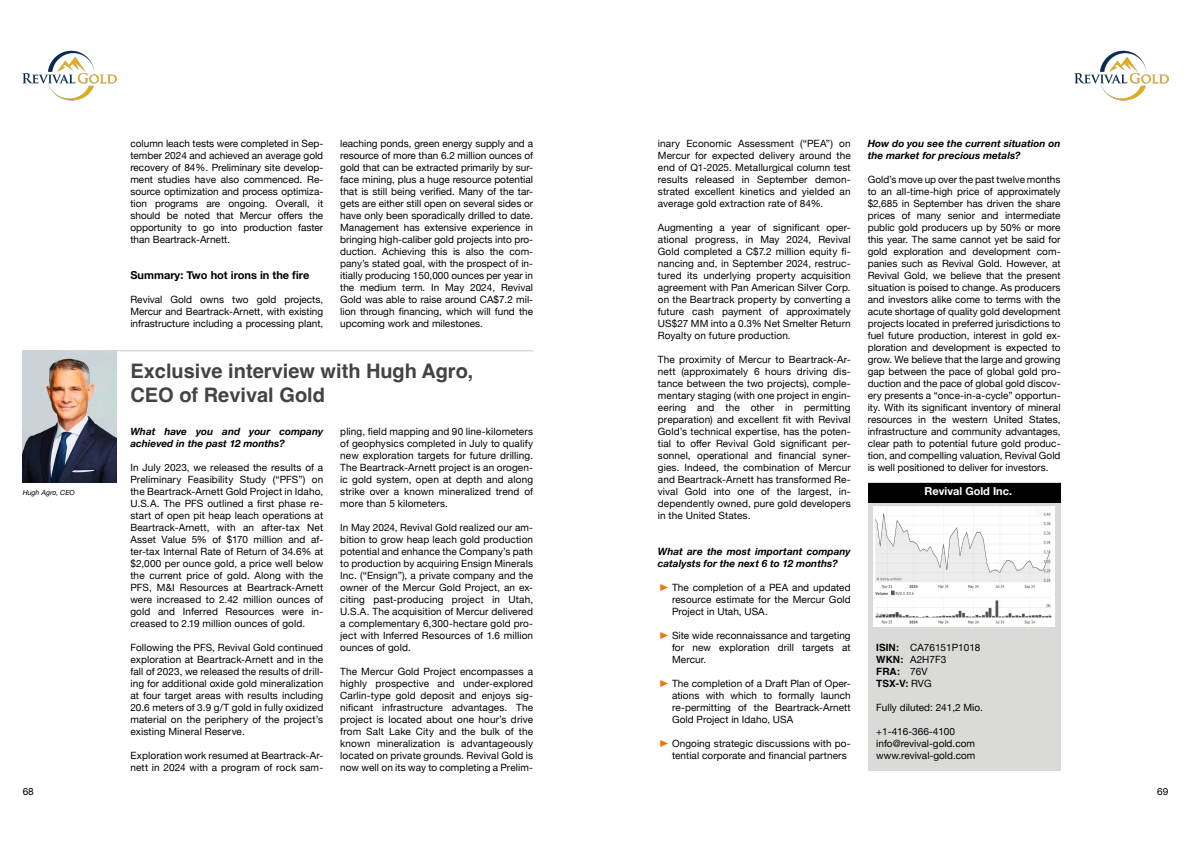
<style>
.page{position:relative;width:1191px;height:842px;background:#fff}
.page>*{position:absolute;margin:0;border:0;box-sizing:border-box;transform-origin:0 0}
.t1{font:700 20px/24px "Helvetica";color:#424347}
.t2{font:700 11px "Helvetica Neue";color:#000}
.t3{font:700 11px "Helvetica Neue";color:#fff}
.t4{font:10px/12px "Helvetica Neue";letter-spacing:.005em;color:#000;text-align:justify}
.t5{font:italic 700 10px/12px "Helvetica Neue";color:#000}
.t6{font:700 10px/12px "Helvetica";color:#000}
.t7{font:italic 7px "Helvetica Neue";color:#000}
.s1{font-family:"Helvetica";font-weight:700}
.s2{font-family:"Helvetica Neue";font-weight:400}
</style>
<div class="page">
<div style="left:867px;top:483px;width:193px;height:288px;background:#dadad9"></div>
<div style="left:867px;top:483px;width:193px;height:20px;background:#000"></div>
<img style="left:873px;top:507px;width:181px;height:120px">
<hr style="left:23px;top:350px;width:510px;height:1px;background:#c5c5c5">
<img style="left:1074px;top:51px;width:94px;height:50px">
<img style="left:23px;top:51px;width:93px;height:50px">
<img style="left:23px;top:351px;width:93px;height:132px">
<p class="t7" style="left:23px;top:487px;width:54px">Hugh Agro, CEO</p>
<p class="t4" style="left:130px;top:138px;width:194px">column leach tests were completed in Sep&shy;tember 2024 and achieved an average gold recovery of 84%. Preliminary site develop&shy;ment studies have also commenced. Re&shy;source optimization and process optimiza&shy;tion programs are ongoing. Overall, it should be noted that Mercur offers the opportunity to go into production faster than Beartrack-Arnett.</p>
<p class="t2" style="left:130px;top:266px;width:180px">Summary: Two hot irons in the fire</p>
<p class="t4" style="left:130px;top:294px;width:194px">Revival Gold owns two gold projects, Mercur and Beartrack-Arnett, with existing infrastructure including a processing plant,</p>
<p class="t4" style="left:340px;top:138px;width:194px">leaching ponds, green energy supply and a resource of more than 6.2 million ounces of gold that can be extracted primarily by sur&shy;face mining, plus a huge resource potential that is still being verified. Many of the tar&shy;gets are either still open on several sides or have only been sporadically drilled to date.<br>Management has extensive experience in bringing high-caliber gold projects into pro&shy;duction. Achieving this is also the com&shy;pany’s stated goal, with the prospect of in&shy;itially producing 150,000 ounces per year in the medium term. In May 2024, Revival Gold was able to raise around CA$7.2 mil&shy;lion through financing, which will fund the upcoming work and milestones.</p>
<h1 class="t1" style="left:130px;top:361px;width:344px">Exclusive interview with Hugh Agro,<br>CEO of Revival Gold</h1>
<p class="t5" style="left:130px;top:426px;width:194px">What have you and your company achieved in the past 12 months?</p>
<p class="t4" style="left:130px;top:462px;width:194px">In July 2023, we released the results of a Preliminary Feasibility Study (“PFS”) on the Beartrack-Arnett Gold Project in Idaho, U.S.A. The PFS outlined a first phase re&shy;start of open pit heap leach operations at Beartrack-Arnett, with an after-tax Net Asset Value 5% of $170 million and af&shy;ter-tax Internal Rate of Return of 34.6% at $2,000 per ounce gold, a price well below the current price of gold. Along with the PFS, M&amp;I Resources at Beartrack-Arnett were increased to 2.42 million ounces of gold and Inferred Resources were in&shy;creased to 2.19 million ounces of gold.</p>
<p class="t4" style="left:130px;top:642px;width:194px">Following the PFS, Revival Gold continued exploration at Beartrack-Arnett and in the fall of 2023, we released the results of drill&shy;ing for additional oxide gold mineralization at four target areas with results including 20.6 meters of 3.9 g/T gold in fully oxidized material on the periphery of the project’s existing Mineral Reserve.</p>
<p class="t4" style="left:130px;top:750px;width:194px">Exploration work resumed at Beartrack-Ar&shy;nett in 2024 with a program of rock sam-</p>
<p class="t4" style="left:340px;top:426px;width:194px">pling, field mapping and 90 line-kilometers of geophysics completed in July to qualify new exploration targets for future drilling.<br>The Beartrack-Arnett project is an orogen&shy;ic gold system, open at depth and along strike over a known mineralized trend of more than 5 kilometers.</p>
<p class="t4" style="left:340px;top:522px;width:194px">In May 2024, Revival Gold realized our am&shy;bition to grow heap leach gold production potential and enhance the Company’s path to production by acquiring Ensign Minerals Inc. (“Ensign”), a private company and the owner of the Mercur Gold Project, an ex&shy;citing past-producing project in Utah, U.S.A. The acquisition of Mercur delivered a complementary 6,300-hectare gold pro&shy;ject with Inferred Resources of 1.6 million ounces of gold.</p>
<p class="t4" style="left:340px;top:666px;width:194px">The Mercur Gold Project encompasses a highly prospective and under-explored Carlin-type gold deposit and enjoys sig&shy;nificant infrastructure advantages. The project is located about one hour’s drive from Salt Lake City and the bulk of the known mineralization is advantageously located on private grounds. Revival Gold is now well on its way to completing a Prelim-</p>
<p class="t4" style="left:658px;top:138px;width:194px">inary Economic Assessment (“PEA”) on Mercur for expected delivery around the end of Q1-2025. Metallurgical column test results released in September demon&shy;strated excellent kinetics and yielded an average gold extraction rate of 84%.</p>
<p class="t4" style="left:658px;top:222px;width:194px">Augmenting a year of significant oper&shy;ational progress, in May 2024, Revival Gold completed a C$7.2 million equity fi&shy;nancing and, in September 2024, restruc&shy;tured its underlying property acquisition agreement with Pan American Silver Corp. on the Beartrack property by converting a future cash payment of approximately US$27 MM into a 0.3% Net Smelter Return Royalty on future production.</p>
<p class="t4" style="left:658px;top:354px;width:194px">The proximity of Mercur to Beartrack-Ar&shy;nett (approximately 6 hours driving dis&shy;tance between the two projects), comple&shy;mentary staging (with one project in engin&shy;eering and the other in permitting preparation) and excellent fit with Revival Gold’s technical expertise, has the poten&shy;tial to offer Revival Gold significant per&shy;sonnel, operational and financial syner&shy;gies. Indeed, the combination of Mercur and Beartrack-Arnett has transformed Re&shy;vival Gold into one of the largest, in&shy;dependently owned, pure gold developers in the United States.</p>
<p class="t5" style="left:658px;top:546px;width:194px">What are the most important company catalysts for the next 6 to 12 months?</p>
<p class="t4" style="left:672px;top:582px;width:180px">The completion of a PEA and updated resource estimate for the Mercur Gold Project in Utah, USA.</p>
<p class="t4" style="left:672px;top:630px;width:180px">Site wide reconnaissance and targeting for new exploration drill targets at Mercur.</p>
<p class="t4" style="left:672px;top:678px;width:180px">The completion of a Draft Plan of Oper&shy;ations with which to formally launch re-permitting of the Beartrack-Arnett Gold Project in Idaho, USA</p>
<p class="t4" style="left:672px;top:738px;width:180px">Ongoing strategic discussions with po&shy;tential corporate and financial partners</p>
<p class="t5" style="left:867px;top:138px;width:194px">How do you see the current situation on the market for precious metals?</p>
<p class="t4" style="left:867px;top:174px;width:194px">Gold’s move up over the past twelve months to an all-time-high price of approximately $2,685 in September has driven the share prices of many senior and intermediate public gold producers up by 50% or more this year. The same cannot yet be said for gold exploration and development com&shy;panies such as Revival Gold. However, at Revival Gold, we believe that the present situation is poised to change. As producers and investors alike come to terms with the acute shortage of quality gold development projects located in preferred jurisdictions to fuel future production, interest in gold ex&shy;ploration and development is expected to grow. We believe that the large and growing gap between the pace of global gold pro&shy;duction and the pace of global gold discov&shy;ery presents a “once-in-a-cycle” opportun&shy;ity. With its significant inventory of mineral resources in the western United States, infrastructure and community advantages, clear path to potential future gold produc&shy;tion, and compelling valuation, Revival Gold is well positioned to deliver for investors.</p>
<p class="t3" style="left:924px;top:482px;width:89px">Revival Gold Inc.</p>
<p class="t4" style="left:876px;top:642px;width:106px"><span class="s1">ISIN:</span> CA76151P1018<br><span class="s1">WKN:</span> A2H7F3</p>
<p class="t6" style="left:876px;top:666px;width:57px">FRA: <span class="s2">76V<br></span>TSX-V: <span class="s2">RVG</span></p>
<p class="t4" style="left:876px;top:702px;width:108px">Fully diluted: 241,2 Mio.</p>
<p class="t4" style="left:876px;top:726px;width:101px;text-align:left">+1-416-366-4100 info@revival-gold.com www.revival-gold.com</p>
<p class="t4" style="left:23px;top:786px;width:13px">68</p>
<p class="t4" style="left:1157px;top:786px;width:13px">69</p>
</div>
